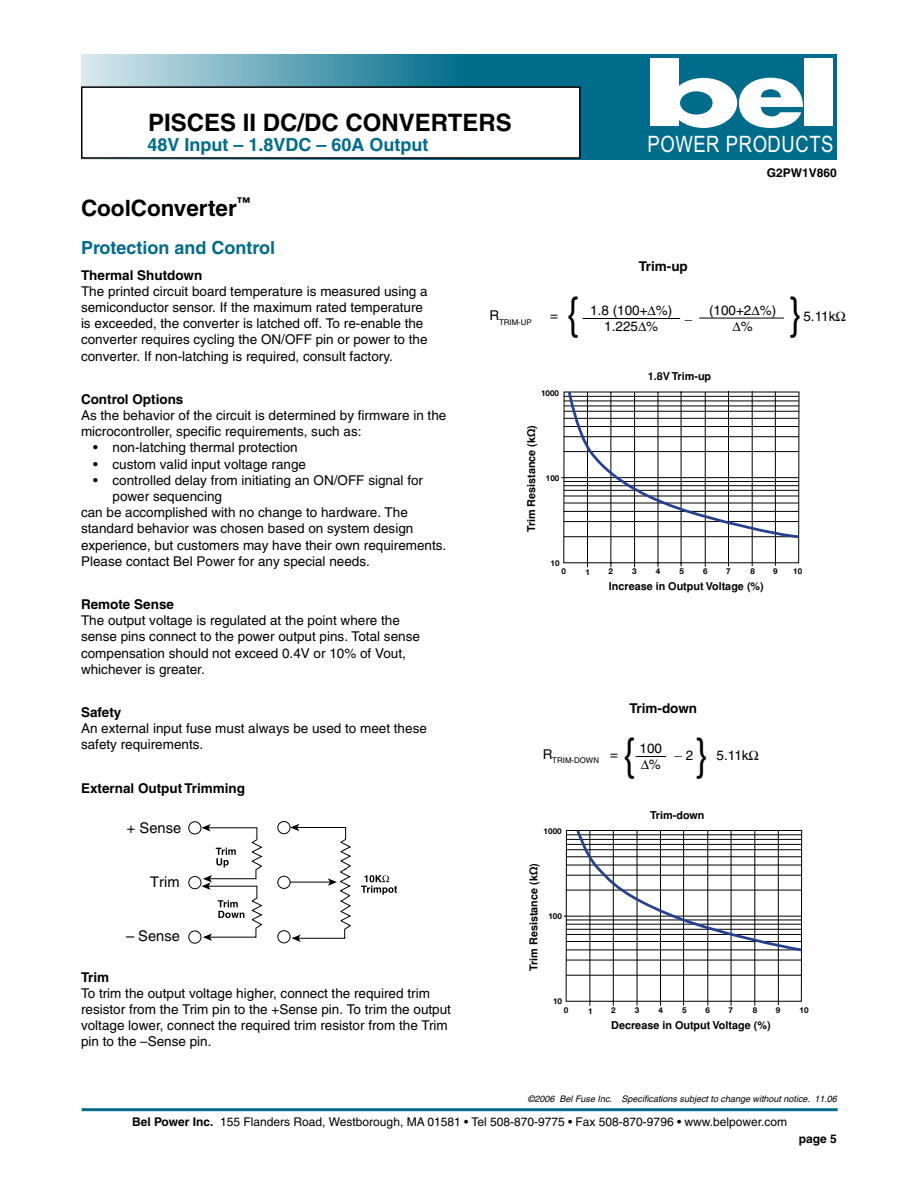
<style>
.page{position:relative;width:918px;height:1188px;background:#fff}
.page>*{position:absolute;margin:0;border:0;box-sizing:border-box;transform-origin:0 0}
.t1{font:45px "Helvetica";color:#000;scale:.8 1}
.t2{font:700 24px "Helvetica";color:#000}
.t3{font:22.65px "Arial Narrow";letter-spacing:.025em;color:#fff}
.t4{font:700 22.5px "Helvetica";color:#000}
.t5{font:700 18px "Helvetica";color:#006c8b}
.t6{font:14.7px "Helvetica";color:#000}
.t7{font:13.5px/16.2px "Helvetica";color:#000}
.t8{font:700 13.5px "Helvetica";color:#000}
.t9{font:12px "Helvetica";color:#000}
.t10{font:700 12px "Helvetica";color:#000}
.t11{font:700 10.8px "Helvetica";color:#000}
.t12{font:italic 9px "Helvetica";color:#000}
.t13{font:700 8.1px "Helvetica Neue";color:#000}
.t14{font:7.8px "Helvetica";color:#000}
.s1{font-family:"Arial"}
.s2{font-weight:700}
</style>
<div class="page">
<hr style="left:82px;top:1108px;width:756px;height:3px;background:#006c8b">
<svg style="left:81px;top:54px;width:756px;height:105px;background:#28839d"></svg>
<div style="left:804px;top:58px;width:29px;height:68px;background:#fff"></div>
<div style="left:650px;top:58px;width:28px;height:68px;background:#fff"></div>
<div style="left:670px;top:78px;width:67px;height:50px;background:#fff;border-radius:50%"></div>
<div style="left:680px;top:91px;width:33px;height:24px;background:#006c8b;border-radius:50%"></div>
<svg style="left:739px;top:78px;width:64px;height:50px"></svg>
<div style="left:82px;top:87px;width:498px;height:71px;background:#fff"></div>
<div style="left:81px;top:86px;width:500px;height:73px;border:2px solid #000"></div>
<svg style="left:188px;top:821px;width:75px;height:123px"></svg>
<svg style="left:277px;top:821px;width:74px;height:123px"></svg>
<svg style="left:361px;top:875px;width:36px;height:20px"></svg>
<div style="left:278px;top:876px;width:12px;height:12px;background:#fff;border-radius:50%"></div>
<div style="left:277px;top:876px;width:14px;height:13px;border:1px solid #000;border-radius:50%"></div>
<hr style="left:561px;top:477px;width:237px;height:1px;background:#000">
<svg style="left:563px;top:391px;width:237px;height:177px"></svg>
<hr style="left:564px;top:916px;width:237px;height:1px;background:#000">
<svg style="left:566px;top:830px;width:237px;height:176px"></svg>
<hr style="left:699px;top:318px;width:85px;height:1px;background:#000">
<hr style="left:583px;top:318px;width:97px;height:1px;background:#000">
<hr style="left:636px;top:756px;width:30px;height:1px;background:#000">
<h2 class="t2" style="left:148px;top:108px;width:365px">PISCES II DC/DC CONVERTERS</h2>
<h3 class="t5" style="left:147px;top:134px;width:283px">48V Input – 1.8VDC – 60A Output</h3>
<h3 class="t4" style="left:81px;top:195px;width:171px">CoolConverter<sup>™</sup></h3>
<h3 class="t3" style="left:648px;top:132px;width:187px">POWER PRODUCTS</h3>
<p class="t10" style="left:767px;top:166px;width:72px">G2PW1V860</p>
<h3 class="t5" style="left:81px;top:237px;width:196px">Protection and Control</h3>
<p class="t8" style="left:81px;top:267px;width:123px">Thermal Shutdown</p>
<p class="t7" style="left:81px;top:283px;width:348px">The printed circuit board temperature is measured using a semiconductor sensor. If the maximum rated temperature is exceeded, the converter is latched off. To re-enable the converter requires cycling the ON/OFF pin or power to the converter. If non-latching is required, consult factory.</p>
<p class="t8" style="left:81px;top:391px;width:104px">Control Options</p>
<p class="t7" style="left:81px;top:407px;width:367px">As the behavior of the circuit is determined by firmware in the microcontroller, specific requirements, such as:</p>
<p class="t7" style="left:93px;top:440px;width:206px">• non-latching thermal protection</p>
<p class="t7" style="left:93px;top:456px;width:215px">• custom valid input voltage range</p>
<p class="t7" style="left:93px;top:472px;width:332px">• controlled delay from initiating an ON/OFF signal for</p>
<p class="t7" style="left:112px;top:488px;width:111px">power sequencing</p>
<p class="t7" style="left:81px;top:504px;width:328px">can be accomplished with no change to hardware. The</p>
<p class="t7" style="left:81px;top:521px;width:334px">standard behavior was chosen based on system design</p>
<p class="t7" style="left:81px;top:537px;width:367px">experience, but customers may have their own requirements.</p>
<p class="t7" style="left:81px;top:553px;width:290px">Please contact Bel Power for any special needs.</p>
<p class="t8" style="left:81px;top:596px;width:95px">Remote Sense</p>
<p class="t7" style="left:81px;top:612px;width:340px">The output voltage is regulated at the point where the sense pins connect to the power output pins. Total sense compensation should not exceed 0.4V or 10% of Vout, whichever is greater.</p>
<p class="t8" style="left:81px;top:704px;width:42px">Safety</p>
<p class="t7" style="left:81px;top:720px;width:347px">An external input fuse must always be used to meet these safety requirements.</p>
<p class="t8" style="left:81px;top:780px;width:166px">External Output Trimming</p>
<p class="t6" style="left:127px;top:819px;width:56px">+ Sense</p>
<p class="t6" style="left:150px;top:873px;width:31px">Trim</p>
<p class="t6" style="left:126px;top:927px;width:55px">– Sense</p>
<p class="t8" style="left:81px;top:969px;width:30px">Trim</p>
<p class="t7" style="left:81px;top:985px;width:372px">To trim the output voltage higher, connect the required trim resistor from the Trim pin to the +Sense pin. To trim the output voltage lower, connect the required trim resistor from the Trim pin to the –Sense pin.</p>
<p class="t14" style="left:490px;top:318px;width:16px"><sup>R</sup>trim</p>
<p class="t14" style="left:518px;top:318px;width:15px">-UP</p>
<p class="t8" style="left:639px;top:258px;width:51px">Trim-up</p>
<h1 class="t1" style="left:567px;top:287px;width:17px">{</h1>
<h1 class="t1" style="left:789px;top:287px;width:17px">}</h1>
<p class="t7" style="left:550px;top:308px;width:9px">=</p>
<p class="t7" style="left:590px;top:302px;width:188px">1.8 (100+∆%) _ (100+2∆%)</p>
<p class="t7" style="left:803px;top:309px;width:34px">5.11k</p>
<p class="t7" style="left:604px;top:318px;width:56px">1.225∆%</p>
<p class="t7" style="left:733px;top:318px;width:22px">∆%</p>
<p class="t13" style="left:541px;top:388px;width:20px">1000</p>
<p class="t11" style="left:648px;top:370px;width:65px">1.8V Trim-up</p>
<p class="t11" style="left:525px;top:532px;width:109px;rotate:-90deg">Trim Resistance (k<span class="s1">Ω</span>)</p>
<p class="t13" style="left:546px;top:473px;width:15px">100</p>
<p class="t13" style="left:551px;top:558px;width:11px">10</p>
<p class="t13" style="left:561px;top:567px;width:6px">0</p>
<p class="t13" style="left:586px;top:567px;width:6px">1</p>
<p class="t13" style="left:609px;top:567px;width:6px">2</p>
<p class="t13" style="left:632px;top:567px;width:6px">3</p>
<p class="t13" style="left:656px;top:567px;width:6px">4</p>
<p class="t13" style="left:679px;top:567px;width:6px">5</p>
<p class="t13" style="left:703px;top:567px;width:6px">6</p>
<p class="t13" style="left:726px;top:567px;width:6px">7</p>
<p class="t13" style="left:750px;top:567px;width:6px">8</p>
<p class="t13" style="left:773px;top:567px;width:6px">9</p>
<p class="t13" style="left:793px;top:567px;width:11px">10</p>
<p class="t11" style="left:609px;top:580px;width:156px">Increase in Output Voltage (%)</p>
<p class="t8" style="left:629px;top:700px;width:69px">Trim-down</p>
<h1 class="t1" style="left:623px;top:728px;width:17px">{</h1>
<h1 class="t1" style="left:695px;top:728px;width:17px">}</h1>
<p class="t14" style="left:543px;top:756px;width:16px"><sup>R</sup>trim</p>
<p class="t14" style="left:572px;top:756px;width:48px">-DOWN <sup>=</sup></p>
<p class="t7" style="left:640px;top:740px;width:55px">100 _ 2</p>
<p class="t7" style="left:717px;top:747px;width:34px">5.11k</p>
<p class="t7" style="left:641px;top:756px;width:22px">∆%</p>
<p class="t13" style="left:544px;top:826px;width:20px">1000</p>
<p class="t11" style="left:527px;top:971px;width:109px;rotate:-90deg">Trim Resistance (k<span class="s1">Ω</span>)</p>
<p class="t13" style="left:548px;top:911px;width:15px">100</p>
<p class="t13" style="left:553px;top:996px;width:11px">10</p>
<p class="t11" style="left:650px;top:808px;width:56px">Trim-down</p>
<p class="t13" style="left:564px;top:1005px;width:6px">0</p>
<p class="t13" style="left:588px;top:1006px;width:6px">1</p>
<p class="t13" style="left:611px;top:1005px;width:6px">2</p>
<p class="t13" style="left:635px;top:1005px;width:6px">3</p>
<p class="t13" style="left:658px;top:1005px;width:6px">4</p>
<p class="t13" style="left:682px;top:1005px;width:6px">5</p>
<p class="t13" style="left:706px;top:1005px;width:6px">6</p>
<p class="t13" style="left:729px;top:1005px;width:6px">7</p>
<p class="t13" style="left:753px;top:1005px;width:6px">8</p>
<p class="t13" style="left:776px;top:1005px;width:6px">9</p>
<p class="t13" style="left:800px;top:1005px;width:11px">10</p>
<p class="t11" style="left:611px;top:1018px;width:161px">Decrease in Output Voltage (%)</p>
<p class="t12" style="left:528px;top:1094px;width:311px">©2006 Bel Fuse Inc. Specifications subject to change without notice. 11.06</p>
<p class="t9" style="left:132px;top:1115px;width:657px"><span class="s2">Bel Power Inc.</span> 155 Flanders Road, Westborough, MA 01581 • Tel 508-870-9775 • Fax 508-870-9796 • www.belpower.com</p>
<p class="t10" style="left:799px;top:1132px;width:40px">page 5</p>
</div>
